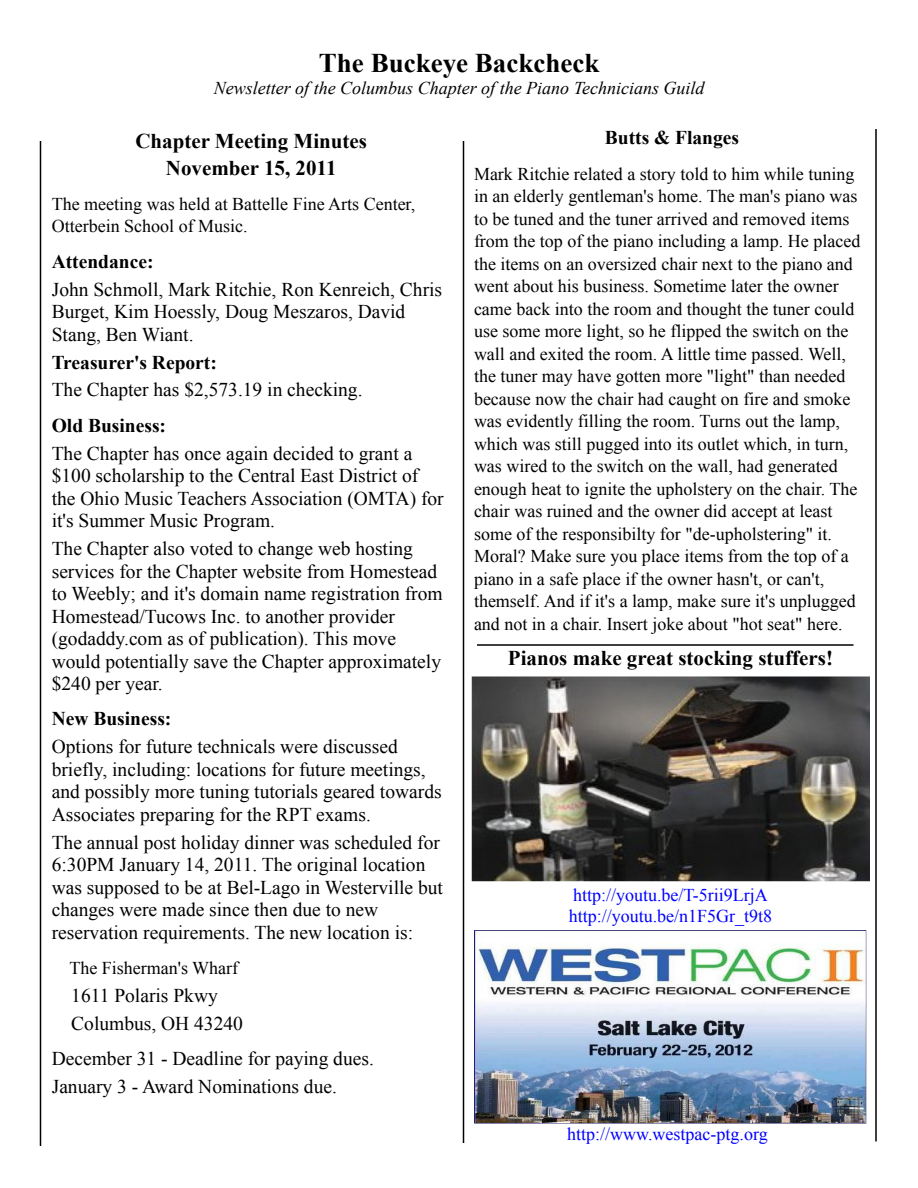
<style>
.page{position:relative;width:918px;height:1188px;background:#fff}
.page>*{position:absolute;margin:0;border:0;box-sizing:border-box;transform-origin:0 0}
.t1{font:700 27px "Times New Roman";color:#000}
.t2{font:700 21px/27px "Times New Roman";color:#000;text-align:center}
.t3{font:19.5px/22.5px "Times New Roman";color:#000}
.t4{font:700 19.5px "Times New Roman";color:#000}
.t5{font:18px/22.5px "Times New Roman";color:#000}
.t6{font:18px/21.6px "Times New Roman";color:#00f}
.t7{font:italic 18px "Times New Roman";color:#000}
</style>
<div class="page">
<hr style="left:463px;top:141px;width:1px;height:1002px;background:#000">
<hr style="left:40px;top:141px;width:1px;height:1005px;background:#000">
<hr style="left:875px;top:129px;width:2px;height:1013px;background:#000">
<img style="left:474px;top:930px;width:392px;height:194px">
<img style="left:472px;top:676px;width:398px;height:205px">
<hr style="left:477px;top:644px;width:377px;height:2px;background:#000">
<h1 class="t1" style="left:319px;top:48px;width:282px">The Buckeye Backcheck</h1>
<p class="t7" style="left:214px;top:78px;width:492px">Newsletter of the Columbus Chapter of the Piano Technicians Guild</p>
<p class="t2" style="left:135px;top:127px;width:233px">Chapter Meeting Minutes<br>November 15, 2011</p>
<p class="t5" style="left:52px;top:193px;width:365px">The meeting was held at Battelle Fine Arts Center,<br>Otterbein School of Music.</p>
<p class="t4" style="left:52px;top:250px;width:103px">Attendance:</p>
<p class="t3" style="left:52px;top:278px;width:392px">John Schmoll, Mark Ritchie, Ron Kenreich, Chris<br>Burget, Kim Hoessly, Doug Meszaros, David<br>Stang, Ben Wiant.</p>
<p class="t4" style="left:52px;top:351px;width:167px">Treasurer's Report:</p>
<p class="t3" style="left:52px;top:379px;width:312px">The Chapter has $2,573.19 in checking.</p>
<p class="t4" style="left:52px;top:414px;width:116px">Old Business:</p>
<p class="t3" style="left:52px;top:442px;width:394px">The Chapter has once again decided to grant a $100 scholarship to the Central East District of the Ohio Music Teachers Association (OMTA) for it's Summer Music Program.</p>
<p class="t3" style="left:52px;top:537px;width:392px">The Chapter also voted to change web hosting services for the Chapter website from Homestead to Weebly; and it's domain name registration from Homestead/Tucows Inc. to another provider (godaddy.com as of publication). This move would potentially save the Chapter approximately $240 per year.</p>
<p class="t4" style="left:52px;top:708px;width:121px">New Business:</p>
<p class="t3" style="left:52px;top:735px;width:391px">Options for future technicals were discussed briefly, including: locations for future meetings, and possibly more tuning tutorials geared towards Associates preparing for the RPT exams.</p>
<p class="t3" style="left:52px;top:831px;width:393px">The annual post holiday dinner was scheduled for 6:30PM January 14, 2011. The original location was supposed to be at Bel-Lago in Westerville but changes were made since then due to new reservation requirements. The new location is:</p>
<p class="t5" style="left:69px;top:956px;width:170px">The Fisherman's Wharf</p>
<p class="t3" style="left:71px;top:981px;width:173px;line-height:27.9px">1611 Polaris Pkwy<br>Columbus, OH 43240</p>
<p class="t3" style="left:52px;top:1044px;width:324px;line-height:27.9px">December 31 - Deadline for paying dues.<br>January 3 - Award Nominations due.</p>
<p class="t6" style="left:567px;top:1124px;width:202px">http://www.westpac-ptg.org</p>
<p class="t4" style="left:605px;top:127px;width:136px">Butts &amp; Flanges</p>
<p class="t5" style="left:474px;top:162px;width:388px">Mark Ritchie related a story told to him while tuning in an elderly gentleman's home. The man's piano was to be tuned and the tuner arrived and removed items from the top of the piano including a lamp. He placed the items on an oversized chair next to the piano and went about his business. Sometime later the owner came back into the room and thought the tuner could use some more light, so he flipped the switch on the wall and exited the room. A little time passed. Well, the tuner may have gotten more "light" than needed because now the chair had caught on fire and smoke was evidently filling the room. Turns out the lamp, which was still pugged into its outlet which, in turn, was wired to the switch on the wall, had generated enough heat to ignite the upholstery on the chair. The chair was ruined and the owner did accept at least some of the responsibilty for "de-upholstering" it.<br>Moral? Make sure you place items from the top of a piano in a safe place if the owner hasn't, or can't, themself. And if it's a lamp, make sure it's unplugged and not in a chair. Insert joke about "hot seat" here.</p>
<p class="t2" style="left:508px;top:645px;width:327px">Pianos make great stocking stuffers!</p>
<p class="t6" style="left:569px;top:884px;width:205px">http://youtu.be/T-5rii9LrjA http://youtu.be/n1F5Gr_t9t8</p>
</div>
